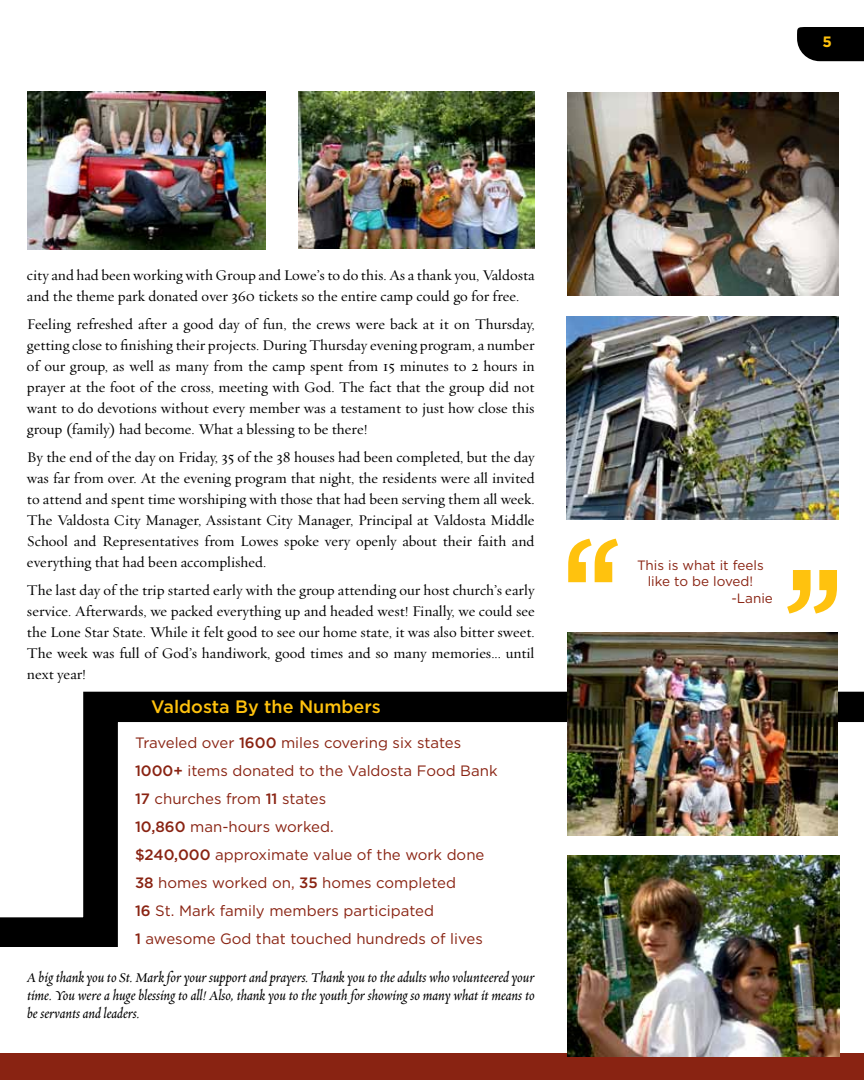
<style>
.page{position:relative;width:864px;height:1080px;background:#fff}
.page>*{position:absolute;margin:0;border:0;box-sizing:border-box;transform-origin:0 0}
.t1{font:500 18px "Gotham";color:#ffc20e}
.t2{font:15px/21px "Requiem Text";color:#000;text-align:justify}
.t3{font:15px/28px "Gotham";color:#892312}
.t4{font:italic 15px/18px "Requiem Text";color:#000;text-align:justify}
.t5{font:700 15px "Gotham";color:#ffc20e}
.t6{font:13.5px "Gotham";color:#892312}
.s1{font-weight:500}
</style>
<div class="page">
<svg style="left:0;top:691px;width:864px;height:261px"></svg>
<div style="left:797px;top:27px;width:67px;height:34px;background:#000"></div>
<div style="left:0;top:1053px;width:864px;height:27px;background:#892312"></div>
<svg style="left:568px;top:539px;width:50px;height:43px"></svg>
<svg style="left:787px;top:570px;width:50px;height:44px"></svg>
<img style="left:567px;top:632px;width:271px;height:203px">
<img style="left:567px;top:316px;width:271px;height:204px">
<img style="left:567px;top:92px;width:271px;height:203px">
<img style="left:567px;top:855px;width:272px;height:202px">
<img style="left:27px;top:92px;width:239px;height:157px">
<img style="left:299px;top:92px;width:235px;height:157px">
<p class="t2" style="left:27px;top:265px;width:509px">city and had been working with Group and Lowe’s to do this. As a thank you, Valdosta and the theme park donated over 360 tickets so the entire camp could go for free.</p>
<p class="t2" style="left:27px;top:313px;width:509px">Feeling refreshed after a good day of fun, the crews were back at it on Thursday, getting close to finishing their projects. During Thursday evening program, a number of our group, as well as many from the camp spent from 15 minutes to 2 hours in prayer at the foot of the cross, meeting with God. The fact that the group did not want to do devotions without every member was a testament to just how close this group (family) had become. What a blessing to be there!</p>
<p class="t2" style="left:27px;top:446px;width:509px">By the end of the day on Friday, 35 of the 38 houses had been completed, but the day was far from over. At the evening program that night, the residents were all invited to attend and spent time worshiping with those that had been serving them all week.<br>The Valdosta City Manager, Assistant City Manager, Principal at Valdosta Middle School and Representatives from Lowes spoke very openly about their faith and everything that had been accomplished.</p>
<p class="t2" style="left:27px;top:579px;width:509px">The last day of the trip started early with the group attending our host church’s early service. Afterwards, we packed everything up and headed west! Finally, we could see the Lone Star State. While it felt good to see our home state, it was also bitter sweet.<br>The week was full of God’s handiwork, good times and so many memories... until next year!</p>
<p class="t1" style="left:151px;top:696px;width:231px">Valdosta By the Numbers</p>
<p class="t3" style="left:135px;top:728px;width:364px">Traveled over <span class="s1">1600</span> miles covering six states <span class="s1">1000+</span> items donated to the Valdosta Food Bank <span class="s1">17</span> churches from <span class="s1">11</span> states<br><span class="s1">10,860</span> man-hours worked.<br><span class="s1">$240,000</span> approximate value of the work done <span class="s1">38</span> homes worked on, <span class="s1">35</span> homes completed<br><span class="s1">16</span> St. Mark family members participated<br><span class="s1">1</span> awesome God that touched hundreds of lives</p>
<p class="t4" style="left:27px;top:968px;width:509px">A big thank you to St. Mark for your support and prayers. Thank you to the adults who volunteered your time. You were a huge blessing to all! Also, thank you to the youth for showing so many what it means to be servants and leaders.</p>
<p class="t5" style="left:822px;top:33px;width:11px">5</p>
<p class="t6" style="left:637px;top:557px;width:128px">This is what it feels</p>
<p class="t6" style="left:648px;top:574px;width:107px">like to be loved!</p>
<p class="t6" style="left:731px;top:590px;width:43px">-Lanie</p>
</div>
